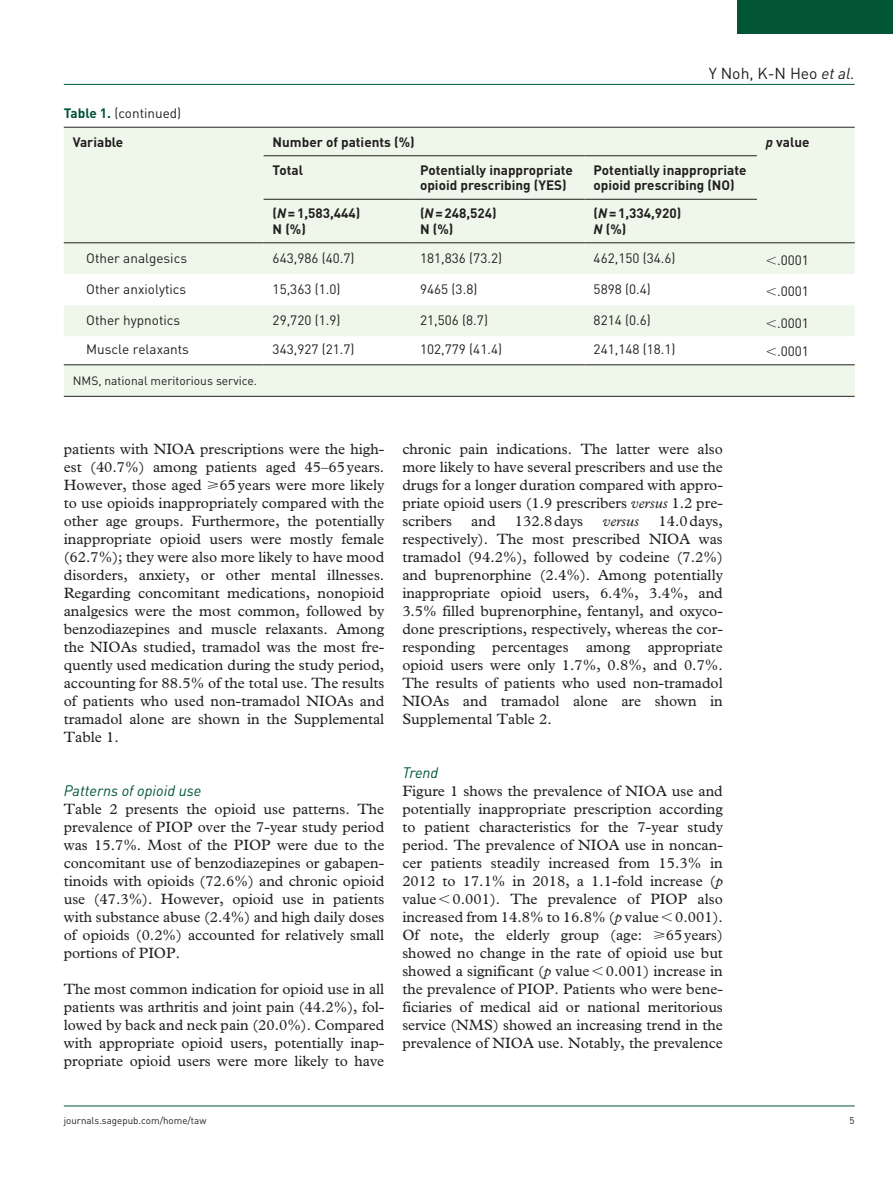
<style>
.page{position:relative;width:893px;height:1191px;background:#fff}
.page>*{position:absolute;margin:0;border:0;box-sizing:border-box;transform-origin:0 0}
.t1{font:15.75px "DIN";color:#231f20}
.t2{font:15px/18px "Plantin Std";color:#231f20;text-align:justify}
.t3{font:italic 15px "DIN";color:#015436}
.t4{font:italic 15px "Plantin Std";color:#231f20}
.t5{font:13.5px "DIN";color:#231f20}
.t6{font:700 13.5px/15.8px "DIN";color:#231f20}
.t7{font:12px "DIN";color:#231f20}
.t8{font:9.75px "DIN";color:#231f20}
.s1{font-weight:700;color:#015436}
.s2{font-style:italic}
</style>
<div class="page">
<hr style="left:64px;top:84px;width:791px;height:1px;background:#015436">
<hr style="left:64px;top:1105px;width:791px;height:1px;background:#015436">
<div style="left:738px;top:0;width:155px;height:34px;background:#015436"></div>
<div style="left:64px;top:365px;width:791px;height:31px;background:#eff7ea"></div>
<hr style="left:64px;top:396px;width:791px;height:1px;background:#231f20">
<div style="left:64px;top:128px;width:791px;height:146px;background:#eff7ea"></div>
<div style="left:64px;top:305px;width:791px;height:31px;background:#eff7ea"></div>
<hr style="left:411px;top:155px;width:174px;height:1px;background:#231f20">
<hr style="left:585px;top:155px;width:172px;height:1px;background:#231f20">
<hr style="left:264px;top:155px;width:147px;height:1px;background:#231f20">
<hr style="left:64px;top:364px;width:200px;height:1px;background:#231f20">
<hr style="left:757px;top:364px;width:98px;height:1px;background:#231f20">
<hr style="left:264px;top:199px;width:147px;height:1px;background:#231f20">
<hr style="left:411px;top:199px;width:174px;height:1px;background:#231f20">
<hr style="left:585px;top:199px;width:172px;height:1px;background:#231f20">
<hr style="left:64px;top:242px;width:200px;height:1px;background:#231f20">
<hr style="left:757px;top:242px;width:98px;height:1px;background:#231f20">
<hr style="left:264px;top:242px;width:147px;height:1px;background:#231f20">
<hr style="left:411px;top:242px;width:174px;height:1px;background:#231f20">
<hr style="left:585px;top:242px;width:172px;height:1px;background:#231f20">
<hr style="left:264px;top:364px;width:147px;height:1px;background:#231f20">
<hr style="left:411px;top:364px;width:174px;height:1px;background:#231f20">
<hr style="left:585px;top:364px;width:172px;height:1px;background:#231f20">
<hr style="left:64px;top:127px;width:791px;height:1px;background:#231f20">
<svg style="left:767px;top:257px;width:9px;height:7px"></svg>
<svg style="left:767px;top:319px;width:9px;height:8px"></svg>
<p class="t5" style="left:64px;top:105px;width:119px"><span class="s1">Table 1.</span> (continued)</p>
<p class="t1" style="left:709px;top:63px;width:147px">Y Noh, K-N Heo <span class="s2">et al.</span></p>
<p class="t6" style="left:73px;top:133px;width:52px">Variable</p>
<p class="t6" style="left:273px;top:133px;width:144px">Number of patients (%)</p>
<p class="t6" style="left:766px;top:133px;width:45px"><span class="s2">p</span> value</p>
<p class="t6" style="left:273px;top:161px;width:32px">Total</p>
<p class="t6" style="left:420px;top:161px;width:154px">Potentially inappropriate opioid prescribing (YES)</p>
<p class="t6" style="left:594px;top:161px;width:154px">Potentially inappropriate opioid prescribing (NO)</p>
<p class="t6" style="left:273px;top:205px;width:89px">(<span class="s2">N</span>=1,583,444)<br>N (%)</p>
<p class="t6" style="left:420px;top:205px;width:78px">(<span class="s2">N</span>=248,524)<br>N (%)</p>
<p class="t6" style="left:594px;top:205px;width:89px">(<span class="s2">N</span>=1,334,920)<br><span class="s2">N</span> (%)</p>
<p class="t5" style="left:86px;top:249px;width:102px">Other analgesics</p>
<p class="t5" style="left:273px;top:249px;width:84px">643,986 (40.7)</p>
<p class="t5" style="left:420px;top:249px;width:84px">181,836 (73.2)</p>
<p class="t5" style="left:594px;top:249px;width:84px">462,150 (34.6)</p>
<p class="t5" style="left:777px;top:252px;width:33px">.0001</p>
<p class="t5" style="left:86px;top:281px;width:102px">Other anxiolytics</p>
<p class="t5" style="left:273px;top:281px;width:69px">15,363 (1.0)</p>
<p class="t5" style="left:420px;top:281px;width:59px">9465 (3.8)</p>
<p class="t5" style="left:594px;top:281px;width:59px">5898 (0.4)</p>
<p class="t5" style="left:777px;top:283px;width:33px">.0001</p>
<p class="t5" style="left:86px;top:312px;width:95px">Other hypnotics</p>
<p class="t5" style="left:273px;top:312px;width:69px">29,720 (1.9)</p>
<p class="t5" style="left:420px;top:312px;width:69px">21,506 (8.7)</p>
<p class="t5" style="left:594px;top:312px;width:59px">8214 (0.6)</p>
<p class="t5" style="left:777px;top:314px;width:33px">.0001</p>
<p class="t5" style="left:86px;top:340px;width:104px">Muscle relaxants</p>
<p class="t5" style="left:273px;top:340px;width:84px">343,927 (21.7)</p>
<p class="t5" style="left:420px;top:340px;width:84px">102,779 (41.4)</p>
<p class="t5" style="left:594px;top:340px;width:84px">241,148 (18.1)</p>
<p class="t5" style="left:777px;top:342px;width:33px">.0001</p>
<p class="t7" style="left:73px;top:373px;width:186px">NMS, national meritorious service.</p>
<p class="t2" style="left:64px;top:440px;width:322px">patients with NIOA prescriptions were the high&shy;est (40.7%) among patients aged 45–65years.<br>However, those aged ⩾65years were more likely to use opioids inappropriately compared with the other age groups. Furthermore, the potentially inappropriate opioid users were mostly female (62.7%); they were also more likely to have mood disorders, anxiety, or other mental illnesses.<br>Regarding concomitant medications, nonopioid analgesics were the most common, followed by benzodiazepines and muscle relaxants. Among the NIOAs studied, tramadol was the most fre&shy;quently used medication during the study period, accounting for 88.5% of the total use. The results of patients who used non-tramadol NIOAs and tramadol alone are shown in the Supplemental Table 1.</p>
<p class="t3" style="left:64px;top:781px;width:139px">Patterns of opioid use</p>
<p class="t2" style="left:64px;top:800px;width:322px">Table 2 presents the opioid use patterns. The prevalence of PIOP over the 7-year study period was 15.7%. Most of the PIOP were due to the concomitant use of benzodiazepines or gabapen&shy;tinoids with opioids (72.6%) and chronic opioid use (47.3%). However, opioid use in patients with substance abuse (2.4%) and high daily doses of opioids (0.2%) accounted for relatively small portions of PIOP.</p>
<p class="t2" style="left:64px;top:980px;width:322px">The most common indication for opioid use in all patients was arthritis and joint pain (44.2%), fol&shy;lowed by back and neck pain (20.0%). Compared with appropriate opioid users, potentially inap&shy;propriate opioid users were more likely to have</p>
<p class="t2" style="left:402px;top:440px;width:322px">chronic pain indications. The latter were also more likely to have several prescribers and use the drugs for a longer duration compared with appro&shy;priate opioid users (1.9 prescribers <span class="s2">versus</span> 1.2 pre&shy;scribers</p>
<p class="t2" style="left:402px;top:512px;width:322px;text-indent:256px">14.0days, respectively). The most prescribed NIOA was tramadol (94.2%), followed by codeine (7.2%) and buprenorphine (2.4%). Among potentially inappropriate opioid users, 6.4%, 3.4%, and 3.5% filled buprenorphine, fentanyl, and oxyco&shy;done prescriptions, respectively, whereas the cor&shy;responding percentages among appropriate opioid users were only 1.7%, 0.8%, and 0.7%.<br>The results of patients who used non-tramadol NIOAs and tramadol alone are shown in Supplemental Table 2.</p>
<p class="t2" style="left:471px;top:512px;width:26px">and</p>
<p class="t2" style="left:515px;top:512px;width:70px">132.8days</p>
<p class="t4" style="left:602px;top:512px;width:38px">versus</p>
<p class="t3" style="left:402px;top:763px;width:38px">Trend</p>
<p class="t2" style="left:402px;top:782px;width:322px">Figure 1 shows the prevalence of NIOA use and potentially inappropriate prescription according to patient characteristics for the 7-year study period. The prevalence of NIOA use in noncan&shy;cer patients steadily increased from 15.3% in 2012 to 17.1% in 2018, a 1.1-fold increase (<span class="s2">p </span>value 0.001). The prevalence of PIOP also increased from 14.8% to 16.8% (<span class="s2">p</span> value 0.001).<br>Of note, the elderly group (age: ⩾65years) showed no change in the rate of opioid use but showed a significant (<span class="s2">p</span> value 0.001) increase in the prevalence of PIOP. Patients who were bene&shy;ficiaries of medical aid or national meritorious service (NMS) showed an increasing trend in the prevalence of NIOA use. Notably, the prevalence</p>
<p class="t8" style="left:64px;top:1114px;width:144px">journals.sagepub.com/home/taw</p>
<p class="t8" style="left:850px;top:1114px;width:7px">5</p>
</div>
